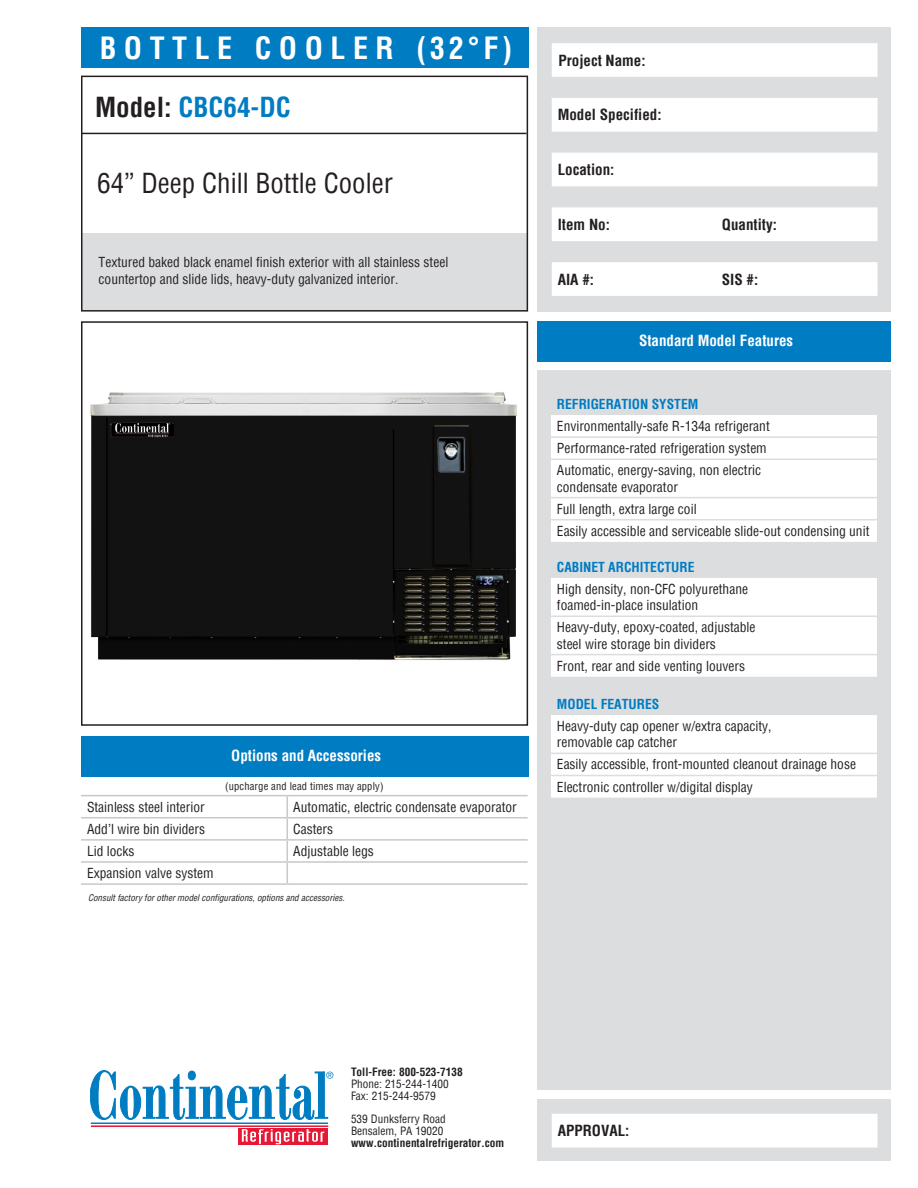
<style>
.page{position:relative;width:918px;height:1188px;background:#fff}
.page>*{position:absolute;margin:0;border:0;box-sizing:border-box;transform-origin:0 0}
.t1{font:700 condensed 30px "Helvetica";letter-spacing:.25em;color:#fff}
.t2{font:condensed 27px "Helvetica";color:#231f20}
.t3{font:700 condensed 27px "Helvetica";color:#007cc2}
.t4{font:700 condensed 15px "Helvetica";color:#231f20}
.t5{font:700 condensed 15px "Helvetica";color:#fff}
.t6{font:condensed 13.5px "Helvetica";color:#231f20}
.t7{font:700 condensed 13.5px "Helvetica";color:#007cc2}
.t8{font:condensed 11.25px/12px "Helvetica";color:#231f20}
.t9{font:700 condensed 11.25px "Helvetica";color:#231f20}
.t10{font:condensed 10.5px "Helvetica";letter-spacing:.015em;color:#231f20}
.t11{font:italic condensed 9px "Helvetica";color:#231f20}
.s1{color:#231f20}
</style>
<div class="page">
<div style="left:538px;top:1099px;width:353px;height:62px;background:#dcdddf"></div>
<div style="left:81px;top:233px;width:446px;height:77px;background:#dcdddf"></div>
<div style="left:81px;top:321px;width:447px;height:405px;border:2px solid #231f20"></div>
<div style="left:538px;top:321px;width:353px;height:40px;background:#007cc2"></div>
<div style="left:538px;top:370px;width:353px;height:720px;background:#dcdddf"></div>
<div style="left:538px;top:27px;width:353px;height:285px;background:#dcdddf"></div>
<hr style="left:91px;top:1123px;width:237px;height:1px;background:#007cc2">
<hr style="left:91px;top:1126px;width:237px;height:1px;background:#e51836">
<svg style="left:238px;top:1128px;width:90px;height:17px"></svg>
<svg style="left:242px;top:1129px;width:82px;height:15px"></svg>
<svg style="left:90px;top:1070px;width:243px;height:50px"></svg>
<svg style="left:552px;top:43px;width:326px;height:253px;fill:#fff"></svg>
<div style="left:81px;top:76px;width:447px;height:236px;border:2px solid #231f20"></div>
<div style="left:81px;top:27px;width:447px;height:40px;background:#007cc2"></div>
<div style="left:552px;top:1114px;width:326px;height:34px;background:#fff"></div>
<div style="left:81px;top:736px;width:447px;height:40px;background:#007cc2"></div>
<hr style="left:81px;top:133px;width:445px;height:1px;background:#231f20">
<img style="left:90px;top:392px;width:427px;height:268px">
<div style="left:551px;top:415px;width:326px;height:21px;background:#fff"></div>
<svg style="left:551px;top:438px;width:326px;height:360px;fill:#fff"></svg>
<hr style="left:551px;top:616px;width:326px;height:1px;background:#dcdddf">
<hr style="left:551px;top:459px;width:326px;height:1px;background:#dcdddf">
<hr style="left:551px;top:497px;width:326px;height:1px;background:#dcdddf">
<hr style="left:551px;top:519px;width:326px;height:1px;background:#dcdddf">
<hr style="left:551px;top:753px;width:326px;height:1px;background:#dcdddf">
<hr style="left:551px;top:775px;width:326px;height:1px;background:#dcdddf">
<hr style="left:551px;top:654px;width:326px;height:1px;background:#dcdddf">
<hr style="left:81px;top:795px;width:206px;height:1px;background:#c7c8ca">
<hr style="left:287px;top:795px;width:241px;height:1px;background:#c7c8ca">
<hr style="left:81px;top:817px;width:206px;height:1px;background:#c7c8ca">
<hr style="left:287px;top:817px;width:241px;height:1px;background:#c7c8ca">
<hr style="left:81px;top:839px;width:206px;height:2px;background:#c7c8ca">
<hr style="left:287px;top:839px;width:241px;height:2px;background:#c7c8ca">
<hr style="left:81px;top:861px;width:206px;height:2px;background:#c7c8ca">
<hr style="left:287px;top:861px;width:241px;height:2px;background:#c7c8ca">
<svg style="left:287px;top:796px;width:1px;height:87px"></svg>
<hr style="left:81px;top:883px;width:206px;height:2px;background:#c7c8ca">
<hr style="left:287px;top:883px;width:241px;height:2px;background:#c7c8ca">
<h1 class="t1" style="left:100px;top:28px;width:414px">BOTTLE COOLER (32°F)</h1>
<p class="t3" style="left:95px;top:89px;width:197px"><span class="s1">Model:</span> CBC64-DC</p>
<p class="t2" style="left:97px;top:165px;width:297px">64” Deep Chill Bottle Cooler</p>
<p class="t6" style="left:99px;top:254px;width:351px">Textured baked black enamel finish exterior with all stainless steel</p>
<p class="t6" style="left:99px;top:270px;width:301px">countertop and slide lids, heavy-duty galvanized interior.</p>
<p class="t5" style="left:231px;top:746px;width:151px">Options and Accessories</p>
<p class="t10" style="left:225px;top:779px;width:160px">(upcharge and lead times may apply)</p>
<p class="t6" style="left:87px;top:798px;width:119px">Stainless steel interior</p>
<p class="t6" style="left:293px;top:798px;width:225px">Automatic, electric condensate evaporator</p>
<p class="t6" style="left:87px;top:820px;width:120px">Add’l wire bin dividers</p>
<p class="t6" style="left:293px;top:820px;width:41px">Casters</p>
<p class="t6" style="left:87px;top:842px;width:49px">Lid locks</p>
<p class="t6" style="left:293px;top:842px;width:82px">Adjustable legs</p>
<p class="t6" style="left:87px;top:864px;width:128px">Expansion valve system</p>
<p class="t11" style="left:88px;top:892px;width:258px">Consult factory for other model configurations, options and accessories.</p>
<p class="t4" style="left:559px;top:50px;width:89px">Project Name:</p>
<p class="t4" style="left:558px;top:105px;width:105px">Model Specified:</p>
<p class="t4" style="left:558px;top:160px;width:58px">Location:</p>
<p class="t4" style="left:558px;top:215px;width:54px">Item No:</p>
<p class="t4" style="left:722px;top:215px;width:57px">Quantity:</p>
<p class="t4" style="left:558px;top:269px;width:38px">AIA #:</p>
<p class="t4" style="left:722px;top:269px;width:38px">SIS #:</p>
<p class="t5" style="left:639px;top:331px;width:156px">Standard Model Features</p>
<p class="t7" style="left:557px;top:395px;width:143px">REFRIGERATION SYSTEM</p>
<p class="t6" style="left:557px;top:417px;width:214px">Environmentally-safe R-134a refrigerant</p>
<p class="t6" style="left:557px;top:440px;width:211px">Performance-rated refrigeration system</p>
<p class="t6" style="left:557px;top:462px;width:206px">Automatic, energy-saving, non electric</p>
<p class="t6" style="left:557px;top:478px;width:123px">condensate evaporator</p>
<p class="t6" style="left:557px;top:500px;width:141px">Full length, extra large coil</p>
<p class="t6" style="left:557px;top:522px;width:314px">Easily accessible and serviceable slide-out condensing unit</p>
<p class="t7" style="left:557px;top:558px;width:139px">CABINET ARCHITECTURE</p>
<p class="t6" style="left:557px;top:580px;width:193px">High density, non-CFC polyurethane</p>
<p class="t6" style="left:557px;top:597px;width:143px">foamed-in-place insulation</p>
<p class="t6" style="left:557px;top:619px;width:200px">Heavy-duty, epoxy-coated, adjustable</p>
<p class="t6" style="left:557px;top:635px;width:160px">steel wire storage bin dividers</p>
<p class="t6" style="left:557px;top:657px;width:190px">Front, rear and side venting louvers</p>
<p class="t7" style="left:557px;top:695px;width:104px">MODEL FEATURES</p>
<p class="t6" style="left:557px;top:717px;width:216px">Heavy-duty cap opener w/extra capacity,</p>
<p class="t6" style="left:557px;top:734px;width:121px">removable cap catcher</p>
<p class="t6" style="left:557px;top:756px;width:301px">Easily accessible, front-mounted cleanout drainage hose</p>
<p class="t6" style="left:557px;top:778px;width:198px">Electronic controller w/digital display</p>
<p class="t9" style="left:351px;top:1065px;width:113px">Toll-Free: 800-523-7138</p>
<p class="t8" style="left:351px;top:1078px;width:99px">Phone: 215-244-1400<br>Fax: 215-244-9579</p>
<p class="t8" style="left:351px;top:1113px;width:96px">539 Dunksferry Road<br>Bensalem, PA 19020</p>
<p class="t9" style="left:351px;top:1135px;width:155px">www.continentalrefrigerator.com</p>
<p class="t4" style="left:558px;top:1121px;width:73px">APPROVAL:</p>
</div>
